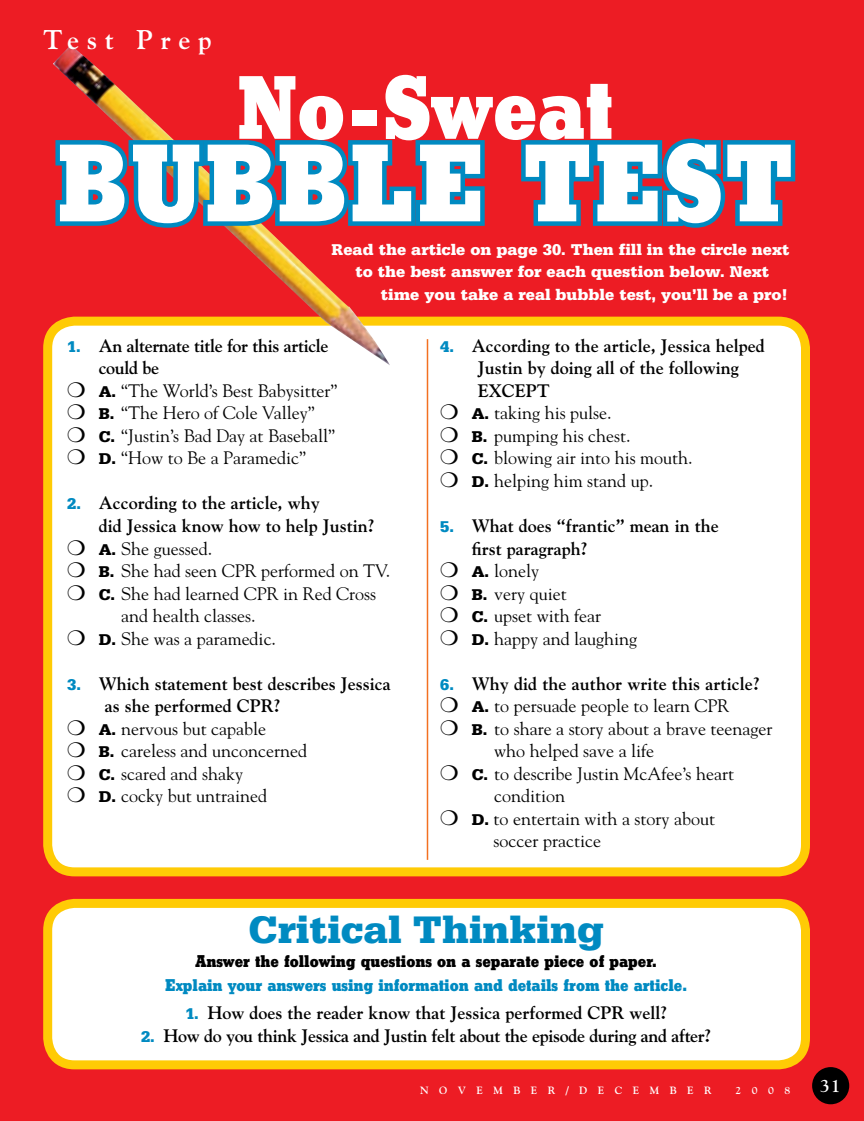
<style>
.page{position:relative;width:864px;height:1121px;background:#fff}
.page>*{position:absolute;margin:0;border:0;box-sizing:border-box;transform-origin:0 0}
.t1{font:800 106.5px "Stymie BT";letter-spacing:.015em;color:#fff}
.t2{font:800 87px "Stymie BT";color:#fff}
.t3{font:900 40.5px "Serifa";color:#008ac1}
.t4{font:700 27px "Goudy";color:#fff}
.t5{font:18px "Goudy";color:#000}
.t6{font:700 18px "Goudy";color:#000}
.t7{font:700 18px "Goudy";letter-spacing:-.02em;color:#000}
.t8{font:700 18px "Goudy";color:#fff}
.t9{font:900 16.5px/22.5px "Serifa";color:#fff;text-align:center}
.t10{font:800 16.5px "Stymie BT";color:#008ac1}
.t11{font:800 16.5px "Stymie BT";color:#000}
.t12{font:700 10.5px "Goudy";letter-spacing:1em;color:#fff}
.s1{font-family:"Serifa";font-weight:900;font-size:16.5px;color:#008ac1}
.s2{font-family:"Serifa";font-weight:900;font-size:16.5px}
</style>
<div class="page">
<div style="left:0;top:0;width:864px;height:1120px;background:#ed1c24"></div>
<div style="left:48px;top:321px;width:758px;height:551px;background:#fff;border-radius:27px"></div>
<div style="left:43px;top:316px;width:767px;height:560px;border:9px solid #ffcb05;border-radius:27px"></div>
<img style="left:53px;top:45px;width:337px;height:320px">
<svg style="left:53px;top:136px;width:432px;height:96px"></svg>
<svg style="left:521px;top:138px;width:275px;height:90px"></svg>
<div style="left:812px;top:1067px;width:37px;height:37px;background:#000;border-radius:50%"></div>
<hr style="left:427px;top:339px;width:1px;height:521px;background:#f37021">
<div style="left:48px;top:903px;width:758px;height:161px;background:#fff;border-radius:27px"></div>
<div style="left:43px;top:898px;width:767px;height:171px;border:9px solid #ffcb05;border-radius:27px"></div>
<h3 class="t4" style="left:43px;top:23px;width:170px">Test Prep</h3>
<h2 class="t2" style="left:237px;top:55px;width:378px">No-Sweat</h2>
<h1 class="t1" style="left:57px;top:118px;width:217px">Bubbl</h1>
<h1 class="t1" style="left:417px;top:118px;width:311px">e Test</h1>
<p class="t9" style="left:332px;top:238px;width:460px">Read the article on page 30. Then fill in the circle next to the best answer for each question below. Next</p>
<p class="t9" style="left:381px;top:283px;width:409px">time you take a real bubble test, you’ll be a pro!</p>
<p class="t7" style="left:67px;top:335px;width:263px"><span class="s1">1.</span> An alternate title for this article</p>
<p class="t6" style="left:99px;top:357px;width:62px">could be</p>
<p class="t5" style="left:67px;top:379px;width:272px">❍ <span class="s2">A.</span> “The World’s Best Babysitter”</p>
<p class="t5" style="left:67px;top:402px;width:249px">❍ <span class="s2">B.</span> “The Hero of Cole Valley”</p>
<p class="t5" style="left:67px;top:424px;width:269px">❍ <span class="s2">C.</span> “Justin’s Bad Day at Baseball”</p>
<p class="t5" style="left:67px;top:447px;width:240px">❍ <span class="s2">D.</span> “How to Be a Paramedic”</p>
<p class="t6" style="left:67px;top:492px;width:254px"><span class="s1">2.</span> According to the article, why</p>
<p class="t6" style="left:99px;top:515px;width:278px">did Jessica know how to help Justin?</p>
<p class="t5" style="left:67px;top:537px;width:146px">❍ <span class="s2">A.</span> She guessed.</p>
<p class="t5" style="left:67px;top:559px;width:325px">❍ <span class="s2">B.</span> She had seen CPR performed on TV.</p>
<p class="t5" style="left:67px;top:582px;width:310px">❍ <span class="s2">C.</span> She had learned CPR in Red Cross</p>
<p class="t5" style="left:121px;top:604px;width:136px">and health classes.</p>
<p class="t5" style="left:67px;top:627px;width:210px">❍ <span class="s2">D.</span> She was a paramedic.</p>
<p class="t6" style="left:67px;top:672px;width:325px"><span class="s1">3.</span> Which statement best describes Jessica</p>
<p class="t6" style="left:105px;top:695px;width:177px">as she performed CPR?</p>
<p class="t5" style="left:67px;top:717px;width:200px">❍ <span class="s2">A.</span> nervous but capable</p>
<p class="t5" style="left:67px;top:739px;width:241px">❍ <span class="s2">B.</span> careless and unconcerned</p>
<p class="t5" style="left:67px;top:762px;width:177px">❍ <span class="s2">C.</span> scared and shaky</p>
<p class="t5" style="left:67px;top:784px;width:201px">❍ <span class="s2">D.</span> cocky but untrained</p>
<p class="t6" style="left:440px;top:335px;width:326px"><span class="s1">4.</span> According to the article, Jessica helped</p>
<p class="t6" style="left:478px;top:357px;width:263px">Justin by doing all of the following</p>
<p class="t6" style="left:478px;top:380px;width:73px">EXCEPT</p>
<p class="t5" style="left:440px;top:402px;width:173px">❍ <span class="s2">A.</span> taking his pulse.</p>
<p class="t5" style="left:440px;top:424px;width:192px">❍ <span class="s2">B.</span> pumping his chest.</p>
<p class="t5" style="left:440px;top:447px;width:254px">❍ <span class="s2">C.</span> blowing air into his mouth.</p>
<p class="t5" style="left:440px;top:469px;width:215px">❍ <span class="s2">D.</span> helping him stand up.</p>
<p class="t6" style="left:440px;top:515px;width:280px"><span class="s1">5.</span> What does “frantic” mean in the</p>
<p class="t6" style="left:472px;top:537px;width:117px">first paragraph?</p>
<p class="t5" style="left:440px;top:559px;width:100px">❍ <span class="s2">A.</span> lonely</p>
<p class="t5" style="left:440px;top:582px;width:128px">❍ <span class="s2">B.</span> very quiet</p>
<p class="t5" style="left:440px;top:604px;width:162px">❍ <span class="s2">C.</span> upset with fear</p>
<p class="t5" style="left:440px;top:627px;width:198px">❍ <span class="s2">D.</span> happy and laughing</p>
<p class="t6" style="left:440px;top:672px;width:321px"><span class="s1">6.</span> Why did the author write this article?</p>
<p class="t5" style="left:440px;top:694px;width:291px">❍ <span class="s2">A.</span> to persuade people to learn CPR</p>
<p class="t5" style="left:440px;top:717px;width:334px">❍ <span class="s2">B.</span> to share a story about a brave teenager</p>
<p class="t5" style="left:494px;top:739px;width:161px">who helped save a life</p>
<p class="t5" style="left:440px;top:762px;width:295px">❍ <span class="s2">C.</span> to describe Justin McAfee’s heart</p>
<p class="t5" style="left:494px;top:784px;width:73px">condition</p>
<p class="t5" style="left:440px;top:807px;width:276px">❍ <span class="s2">D.</span> to entertain with a story about</p>
<p class="t5" style="left:494px;top:829px;width:109px">soccer practice</p>
<h3 class="t3" style="left:249px;top:905px;width:357px">Critical Thinking</h3>
<p class="t11" style="left:195px;top:950px;width:463px">Answer the following questions on a separate piece of paper.</p>
<p class="t10" style="left:165px;top:974px;width:524px">Explain your answers using information and details from the article.</p>
<p class="t6" style="left:185px;top:1002px;width:484px"><span class="s1">1.</span> How does the reader know that Jessica performed CPR well?</p>
<p class="t7" style="left:141px;top:1024px;width:572px"><span class="s1">2.</span> How do you think Jessica and Justin felt about the episode during and after?</p>
<p class="t12" style="left:420px;top:1083px;width:7px">n</p>
<p class="t12" style="left:439px;top:1083px;width:174px">ove mbe r/dece</p>
<p class="t12" style="left:650px;top:1083px;width:63px">mbe r</p>
<p class="t12" style="left:736px;top:1083px;width:56px">2008</p>
<p class="t8" style="left:820px;top:1075px;width:22px">31</p>
</div>
